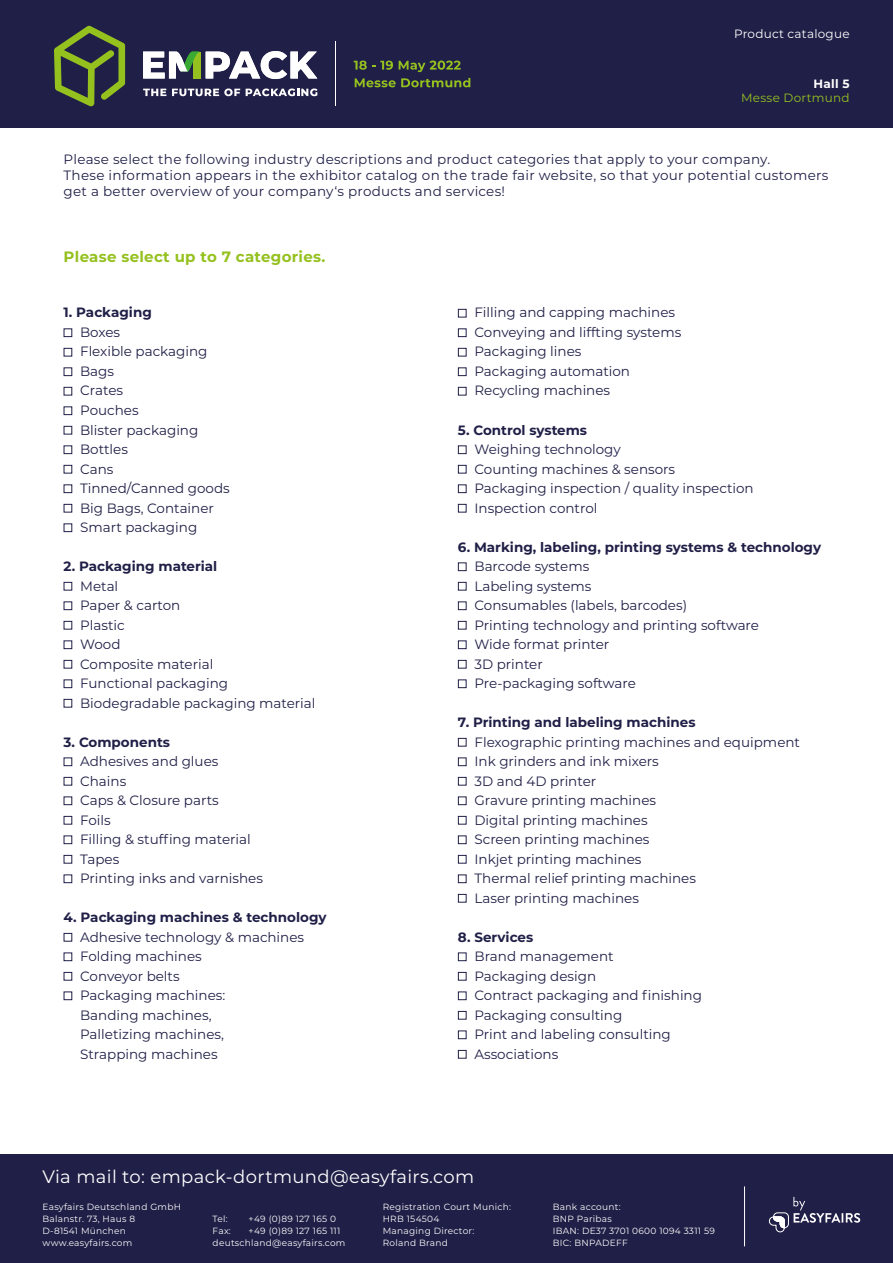
<style>
.page{position:relative;width:893px;height:1263px;background:#fff}
.page>*{position:absolute;margin:0;border:0;box-sizing:border-box;transform-origin:0 0}
.t1{font:18px "Montserrat";letter-spacing:.02em;color:#fff}
.t2{font:700 15px "Montserrat";letter-spacing:.02em;color:#95c11f}
.t3{font:13.5px/19.5px "Montserrat";color:#201f47}
.t4{font:13.5px/16.2px "Montserrat";letter-spacing:.02em;color:#201f47}
.t5{font:700 13.5px "Montserrat";color:#201f47}
.t6{font:12px "Montserrat";letter-spacing:.02em;color:#fff}
.t7{font:12px "Montserrat";letter-spacing:.02em;color:#95c11f}
.t8{font:700 12px "Montserrat";color:#fff}
.t9{font:9px/12px "Montserrat";letter-spacing:.03em;color:#fff}
</style>
<div class="page">
<div style="left:0;top:1154px;width:893px;height:109px;background:#201f47"></div>
<div style="left:0;top:0;width:893px;height:128px;background:#201f47"></div>
<svg style="left:769px;top:1197px;width:91px;height:35px"></svg>
<hr style="left:744px;top:1186px;width:1px;height:60px;background:#fff">
<hr style="left:335px;top:41px;width:1px;height:65px;background:#fff">
<svg style="left:354px;top:61px;width:39px;height:9px"></svg>
<svg style="left:399px;top:61px;width:62px;height:11px"></svg>
<svg style="left:355px;top:78px;width:115px;height:9px"></svg>
<svg style="left:54px;top:26px;width:71px;height:80px"></svg>
<svg style="left:206px;top:51px;width:111px;height:28px"></svg>
<svg style="left:143px;top:52px;width:57px;height:27px"></svg>
<svg style="left:143px;top:89px;width:23px;height:7px"></svg>
<svg style="left:172px;top:88px;width:68px;height:8px"></svg>
<svg style="left:246px;top:88px;width:72px;height:8px"></svg>
<div style="left:64px;top:328px;width:8px;height:9px;border:1px solid #201f47"></div>
<div style="left:64px;top:348px;width:8px;height:8px;border:1px solid #201f47"></div>
<div style="left:64px;top:367px;width:8px;height:9px;border:1px solid #201f47"></div>
<div style="left:64px;top:387px;width:8px;height:8px;border:1px solid #201f47"></div>
<div style="left:64px;top:406px;width:8px;height:9px;border:1px solid #201f47"></div>
<div style="left:64px;top:426px;width:8px;height:8px;border:1px solid #201f47"></div>
<div style="left:64px;top:445px;width:8px;height:9px;border:1px solid #201f47"></div>
<div style="left:64px;top:465px;width:8px;height:8px;border:1px solid #201f47"></div>
<div style="left:64px;top:484px;width:8px;height:9px;border:1px solid #201f47"></div>
<div style="left:64px;top:504px;width:8px;height:8px;border:1px solid #201f47"></div>
<div style="left:64px;top:523px;width:8px;height:9px;border:1px solid #201f47"></div>
<div style="left:64px;top:582px;width:8px;height:8px;border:1px solid #201f47"></div>
<div style="left:64px;top:601px;width:8px;height:9px;border:1px solid #201f47"></div>
<div style="left:64px;top:621px;width:8px;height:8px;border:1px solid #201f47"></div>
<div style="left:64px;top:640px;width:8px;height:9px;border:1px solid #201f47"></div>
<div style="left:64px;top:660px;width:8px;height:8px;border:1px solid #201f47"></div>
<div style="left:64px;top:679px;width:8px;height:9px;border:1px solid #201f47"></div>
<div style="left:64px;top:699px;width:8px;height:8px;border:1px solid #201f47"></div>
<div style="left:64px;top:757px;width:8px;height:9px;border:1px solid #201f47"></div>
<div style="left:64px;top:777px;width:8px;height:8px;border:1px solid #201f47"></div>
<div style="left:64px;top:796px;width:8px;height:9px;border:1px solid #201f47"></div>
<div style="left:64px;top:816px;width:8px;height:8px;border:1px solid #201f47"></div>
<div style="left:64px;top:835px;width:8px;height:9px;border:1px solid #201f47"></div>
<div style="left:64px;top:855px;width:8px;height:8px;border:1px solid #201f47"></div>
<div style="left:64px;top:874px;width:8px;height:9px;border:1px solid #201f47"></div>
<div style="left:64px;top:933px;width:8px;height:8px;border:1px solid #201f47"></div>
<div style="left:64px;top:952px;width:8px;height:9px;border:1px solid #201f47"></div>
<div style="left:64px;top:972px;width:8px;height:8px;border:1px solid #201f47"></div>
<div style="left:64px;top:991px;width:8px;height:9px;border:1px solid #201f47"></div>
<div style="left:458px;top:309px;width:8px;height:8px;border:1px solid #201f47"></div>
<div style="left:458px;top:328px;width:8px;height:9px;border:1px solid #201f47"></div>
<div style="left:458px;top:348px;width:8px;height:8px;border:1px solid #201f47"></div>
<div style="left:458px;top:367px;width:8px;height:9px;border:1px solid #201f47"></div>
<div style="left:458px;top:387px;width:8px;height:8px;border:1px solid #201f47"></div>
<div style="left:458px;top:445px;width:8px;height:9px;border:1px solid #201f47"></div>
<div style="left:458px;top:465px;width:8px;height:8px;border:1px solid #201f47"></div>
<div style="left:458px;top:484px;width:8px;height:9px;border:1px solid #201f47"></div>
<div style="left:458px;top:504px;width:8px;height:8px;border:1px solid #201f47"></div>
<div style="left:458px;top:562px;width:8px;height:9px;border:1px solid #201f47"></div>
<div style="left:458px;top:582px;width:8px;height:8px;border:1px solid #201f47"></div>
<div style="left:458px;top:601px;width:8px;height:9px;border:1px solid #201f47"></div>
<div style="left:458px;top:621px;width:8px;height:8px;border:1px solid #201f47"></div>
<div style="left:458px;top:640px;width:8px;height:9px;border:1px solid #201f47"></div>
<div style="left:458px;top:660px;width:8px;height:8px;border:1px solid #201f47"></div>
<div style="left:458px;top:679px;width:8px;height:9px;border:1px solid #201f47"></div>
<div style="left:458px;top:738px;width:8px;height:8px;border:1px solid #201f47"></div>
<div style="left:458px;top:757px;width:8px;height:9px;border:1px solid #201f47"></div>
<div style="left:458px;top:777px;width:8px;height:8px;border:1px solid #201f47"></div>
<div style="left:458px;top:796px;width:8px;height:9px;border:1px solid #201f47"></div>
<div style="left:458px;top:816px;width:8px;height:8px;border:1px solid #201f47"></div>
<div style="left:458px;top:835px;width:8px;height:9px;border:1px solid #201f47"></div>
<div style="left:458px;top:855px;width:8px;height:8px;border:1px solid #201f47"></div>
<div style="left:458px;top:874px;width:8px;height:9px;border:1px solid #201f47"></div>
<div style="left:458px;top:894px;width:8px;height:8px;border:1px solid #201f47"></div>
<div style="left:458px;top:952px;width:8px;height:9px;border:1px solid #201f47"></div>
<div style="left:458px;top:972px;width:8px;height:8px;border:1px solid #201f47"></div>
<div style="left:458px;top:991px;width:8px;height:9px;border:1px solid #201f47"></div>
<div style="left:458px;top:1011px;width:8px;height:8px;border:1px solid #201f47"></div>
<div style="left:458px;top:1030px;width:8px;height:9px;border:1px solid #201f47"></div>
<div style="left:458px;top:1050px;width:8px;height:8px;border:1px solid #201f47"></div>
<p class="t6" style="left:734px;top:25px;width:117px">Product catalogue</p>
<p class="t8" style="left:814px;top:75px;width:38px">Hall 5</p>
<p class="t7" style="left:741px;top:90px;width:110px">Messe Dortmund</p>
<p class="t4" style="left:64px;top:151px;width:766px">Please select the following industry descriptions and product categories that apply to your company.<br>These information appears in the exhibitor catalog on the trade fair website, so that your potential customers get a better overview of your company‘s products and services!</p>
<p class="t2" style="left:64px;top:246px;width:263px">Please select up to 7 categories.</p>
<p class="t5" style="left:64px;top:303px;width:90px">1. Packaging</p>
<p class="t3" style="left:80px;top:322px;width:151px">Boxes<br>Flexible packaging<br>Bags<br>Crates<br>Pouches<br>Blister packaging<br>Bottles<br>Cans<br>Tinned/Canned goods<br>Big Bags, Container<br>Smart packaging</p>
<p class="t5" style="left:64px;top:556px;width:155px">2. Packaging material</p>
<p class="t3" style="left:80px;top:575px;width:237px">Metal<br>Paper &amp; carton<br>Plastic<br>Wood<br>Composite material<br>Functional packaging<br>Biodegradable packaging material</p>
<p class="t5" style="left:64px;top:732px;width:108px">3. Components</p>
<p class="t3" style="left:80px;top:751px;width:184px">Adhesives and glues<br>Chains<br>Caps &amp; Closure parts<br>Foils<br>Filling &amp; stuffing material<br>Tapes<br>Printing inks and varnishes</p>
<p class="t5" style="left:64px;top:907px;width:264px">4. Packaging machines &amp; technology</p>
<p class="t3" style="left:80px;top:926px;width:226px">Adhesive technology &amp; machines<br>Folding machines<br>Conveyor belts<br>Packaging machines:<br>Banding machines,<br>Palletizing machines,<br>Strapping machines</p>
<p class="t3" style="left:474px;top:302px;width:208px">Filling and capping machines<br>Conveying and liffting systems<br>Packaging lines<br>Packaging automation<br>Recycling machines</p>
<p class="t5" style="left:458px;top:420px;width:131px">5. Control systems</p>
<p class="t3" style="left:474px;top:439px;width:281px">Weighing technology<br>Counting machines &amp; sensors<br>Packaging inspection / quality inspection<br>Inspection control</p>
<p class="t5" style="left:458px;top:537px;width:365px">6. Marking, labeling, printing systems &amp; technology</p>
<p class="t3" style="left:474px;top:556px;width:286px">Barcode systems<br>Labeling systems<br>Consumables (labels, barcodes)<br>Printing technology and printing software<br>Wide format printer<br>3D printer<br>Pre-packaging software</p>
<p class="t5" style="left:458px;top:712px;width:239px">7. Printing and labeling machines</p>
<p class="t3" style="left:474px;top:731px;width:327px">Flexographic printing machines and equipment<br>Ink grinders and ink mixers<br>3D and 4D printer<br>Gravure printing machines<br>Digital printing machines<br>Screen printing machines<br>Inkjet printing machines<br>Thermal relief printing machines<br>Laser printing machines</p>
<p class="t5" style="left:458px;top:927px;width:77px">8. Services</p>
<p class="t3" style="left:474px;top:946px;width:229px">Brand management<br>Packaging design<br>Contract packaging and finishing<br>Packaging consulting<br>Print and labeling consulting<br>Associations</p>
<h1 class="t1" style="left:43px;top:1165px;width:433px">Via mail to: empack-dortmund@easyfairs.com</h1>
<p class="t9" style="left:43px;top:1201px;width:140px">Easyfairs Deutschland GmbH<br>Balanstr. 73, Haus 8<br>D-81541 München www.easyfairs.com</p>
<p class="t9" style="left:213px;top:1213px;width:17px">Tel:</p>
<p class="t9" style="left:249px;top:1213px;width:89px">+49 (0)89 127 165 0</p>
<p class="t9" style="left:213px;top:1225px;width:20px">Fax:</p>
<p class="t9" style="left:213px;top:1225px;width:134px;text-indent:36px">+49 (0)89 127 165 111 deutschland@easyfairs.com</p>
<p class="t9" style="left:383px;top:1201px;width:130px">Registration Court Munich:<br>HRB 154504<br>Managing Director:<br>Roland Brand</p>
<p class="t9" style="left:553px;top:1201px;width:163px">Bank account:<br>BNP Paribas<br>IBAN: DE37 3701 0600 1094 3311 59<br>BIC: BNPADEFF</p>
</div>
